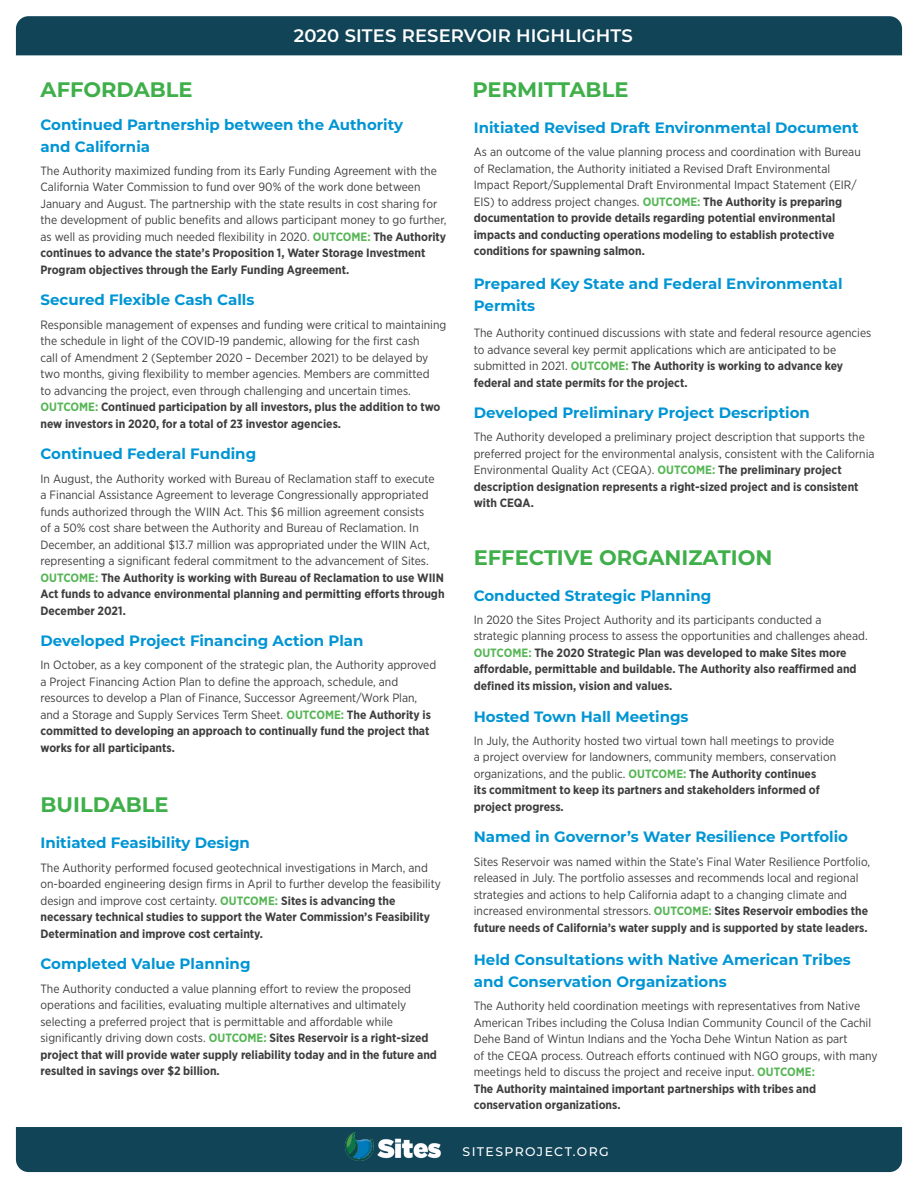
<style>
.page{position:relative;width:918px;height:1188px;background:#fff}
.page>*{position:absolute;margin:0;border:0;box-sizing:border-box;transform-origin:0 0}
.t1{font:700 21px "Montserrat";color:#3eaf49}
.t2{font:600 18px "Montserrat";letter-spacing:.005em;color:#fff}
.t3{font:700 15px/21.6px "Montserrat";color:#0095d4}
.t4{font:500 12.45px "Montserrat";letter-spacing:.11em;color:#fff}
.t5{font:12px/16.5px "Gotham Narrow";color:#3e3e3f}
.t6{font:700 12px/16.5px "Gotham Narrow";color:#3e3e3f}
.s1{font-weight:700;color:#56b555}
.s2{font-weight:700}
.s3{font-weight:400}
.s4{color:#56b555}
</style>
<div class="page">
<div style="left:16px;top:16px;width:886px;height:39px;background:#114457"></div>
<div style="left:16px;top:1127px;width:886px;height:45px;background:#114457"></div>
<img style="left:340px;top:1127px;width:106px;height:39px">
<h2 class="t2" style="left:294px;top:23px;width:341px">2020 SITES RESERVOIR HIGHLIGHTS</h2>
<p class="t1" style="left:41px;top:74px;width:153px">AFFORDABLE</p>
<p class="t1" style="left:472px;top:74px;width:157px">PERMITTABLE</p>
<p class="t3" style="left:40px;top:113px;width:364px">Continued Partnership between the Authority and California</p>
<p class="t5" style="left:40px;top:162px;width:407px">The Authority maximized funding from its Early Funding Agreement with the California Water Commission to fund over 90% of the work done between January and August. The partnership with the state results in cost sharing for the development of public benefits and allows participant money to go further, as well as providing much needed flexibility in 2020. <span class="s1">OUTCOME:</span> <span class="s2">The Authority continues to advance the state’s Proposition 1, Water Storage Investment Program objectives through the Early Funding Agreement.</span></p>
<p class="t3" style="left:40px;top:289px;width:215px">Secured Flexible Cash Calls</p>
<p class="t5" style="left:40px;top:316px;width:407px">Responsible management of expenses and funding were critical to maintaining the schedule in light of the COVID-19 pandemic, allowing for the first cash<br>call of Amendment 2 (September 2020 – December 2021) to be delayed by two months, giving flexibility to member agencies. Members are committed<br>to advancing the project, even through challenging and uncertain times.<br><span class="s1">OUTCOME:</span> <span class="s2">Continued participation by all investors, plus the addition to two new investors in 2020, for a total of 23 investor agencies.</span></p>
<p class="t3" style="left:40px;top:442px;width:217px">Continued Federal Funding</p>
<p class="t5" style="left:40px;top:470px;width:406px">In August, the Authority worked with Bureau of Reclamation staff to execute<br>a Financial Assistance Agreement to leverage Congressionally appropriated funds authorized through the WIIN Act. This $6 million agreement consists<br>of a 50% cost share between the Authority and Bureau of Reclamation. In December, an additional $13.7 million was appropriated under the WIIN Act, representing a significant federal commitment to the advancement of Sites.<br><span class="s1">OUTCOME:</span> <span class="s2">The Authority is working with Bureau of Reclamation to use WIIN Act funds to advance environmental planning and permitting efforts through December 2021.</span></p>
<p class="t3" style="left:40px;top:629px;width:325px">Developed Project Financing Action Plan</p>
<p class="t5" style="left:40px;top:657px;width:397px">In October, as a key component of the strategic plan, the Authority approved a Project Financing Action Plan to define the approach, schedule, and resources to develop a Plan of Finance, Successor Agreement/Work Plan, and a Storage and Supply Services Term Sheet. <span class="s1">OUTCOME:</span> <span class="s2">The Authority is committed to developing an approach to continually fund the project that works for all participants.</span></p>
<p class="t1" style="left:40px;top:790px;width:130px">BUILDABLE</p>
<p class="t3" style="left:40px;top:832px;width:211px">Initiated Feasibility Design</p>
<p class="t5" style="left:40px;top:859px;width:402px">The Authority performed focused geotechnical investigations in March, and on-boarded engineering design firms in April to further develop the feasibility design and improve cost certainty. <span class="s1">OUTCOME:</span> <span class="s2">Sites is advancing the necessary technical studies to support the Water Commission’s Feasibility Determination and improve cost certainty.</span></p>
<p class="t3" style="left:40px;top:952px;width:212px">Completed Value Planning</p>
<p class="t5" style="left:40px;top:980px;width:398px">The Authority conducted a value planning effort to review the proposed operations and facilities, evaluating multiple alternatives and ultimately selecting a preferred project that is permittable and affordable while significantly driving down costs. <span class="s1">OUTCOME:</span> <span class="s2">Sites Reservoir is a right-sized project that will provide water supply reliability today and in the future and resulted in savings over $2 billion.</span></p>
<p class="t3" style="left:474px;top:116px;width:386px">Initiated Revised Draft Environmental Document</p>
<p class="t5" style="left:474px;top:143px;width:389px">As an outcome of the value planning process and coordination with Bureau of Reclamation, the Authority initiated a Revised Draft Environmental Impact Report/Supplemental Draft Environmental Impact Statement (EIR/ EIS) to address project changes. <span class="s1">OUTCOME:</span> <span class="s2">The Authority is preparing documentation to provide details regarding potential environmental impacts and conducting operations modeling to establish protective conditions for spawning salmon.</span></p>
<p class="t3" style="left:474px;top:272px;width:370px">Prepared Key State and Federal Environmental<br>Permits</p>
<p class="t5" style="left:474px;top:324px;width:399px">The Authority continued discussions with state and federal resource agencies to advance several key permit applications which are anticipated to be submitted in 2021. <span class="s1">OUTCOME:</span> <span class="s2">The Authority is working to advance key federal and state permits for the project.</span></p>
<p class="t3" style="left:474px;top:401px;width:338px">Developed Preliminary Project Description</p>
<p class="t5" style="left:474px;top:429px;width:402px">The Authority developed a preliminary project description that supports the preferred project for the environmental analysis, consistent with the California Environmental Quality Act (CEQA). <span class="s1">OUTCOME:</span> <span class="s2">The preliminary project description designation represents a right-sized project and is consistent with CEQA.</span></p>
<p class="t1" style="left:474px;top:542px;width:300px">EFFECTIVE ORGANIZATION</p>
<p class="t3" style="left:474px;top:584px;width:239px">Conducted Strategic Planning</p>
<p class="t6" style="left:474px;top:611px;width:395px"><span class="s3">In 2020 the Sites Project Authority and its participants conducted a strategic planning process to assess the opportunities and challenges ahead.<br></span><span class="s4">OUTCOME:</span> The 2020 Strategic Plan was developed to make Sites more affordable, permittable and buildable. The Authority also reaffirmed and defined its mission, vision and values.</p>
<p class="t3" style="left:474px;top:705px;width:216px">Hosted Town Hall Meetings</p>
<p class="t5" style="left:474px;top:732px;width:364px">In July, the Authority hosted two virtual town hall meetings to provide a project overview for landowners, community members, conservation organizations, and the public. <span class="s1">OUTCOME:</span> <span class="s2">The Authority continues<br>its commitment to keep its partners and stakeholders informed of project progress.</span></p>
<p class="t3" style="left:474px;top:826px;width:376px">Named in Governor’s Water Resilience Portfolio</p>
<p class="t5" style="left:474px;top:853px;width:398px">Sites Reservoir was named within the State’s Final Water Resilience Portfolio, released in July. The portfolio assesses and recommends local and regional strategies and actions to help California adapt to a changing climate and increased environmental stressors. <span class="s1">OUTCOME:</span> <span class="s2">Sites Reservoir embodies the future needs of California’s water supply and is supported by state leaders.</span></p>
<p class="t3" style="left:474px;top:949px;width:379px">Held Consultations with Native American Tribes and Conservation Organizations</p>
<p class="t5" style="left:474px;top:998px;width:405px">The Authority held coordination meetings with representatives from Native American Tribes including the Colusa Indian Community Council of the Cachil Dehe Band of Wintun Indians and the Yocha Dehe Wintun Nation as part<br>of the CEQA process. Outreach efforts continued with NGO groups, with many meetings held to discuss the project and receive input. <span class="s1">OUTCOME:<br></span><span class="s2">The Authority maintained important partnerships with tribes and conservation organizations.</span></p>
<p class="t4" style="left:463px;top:1143px;width:148px">SITESPROJECT.ORG</p>
</div>
